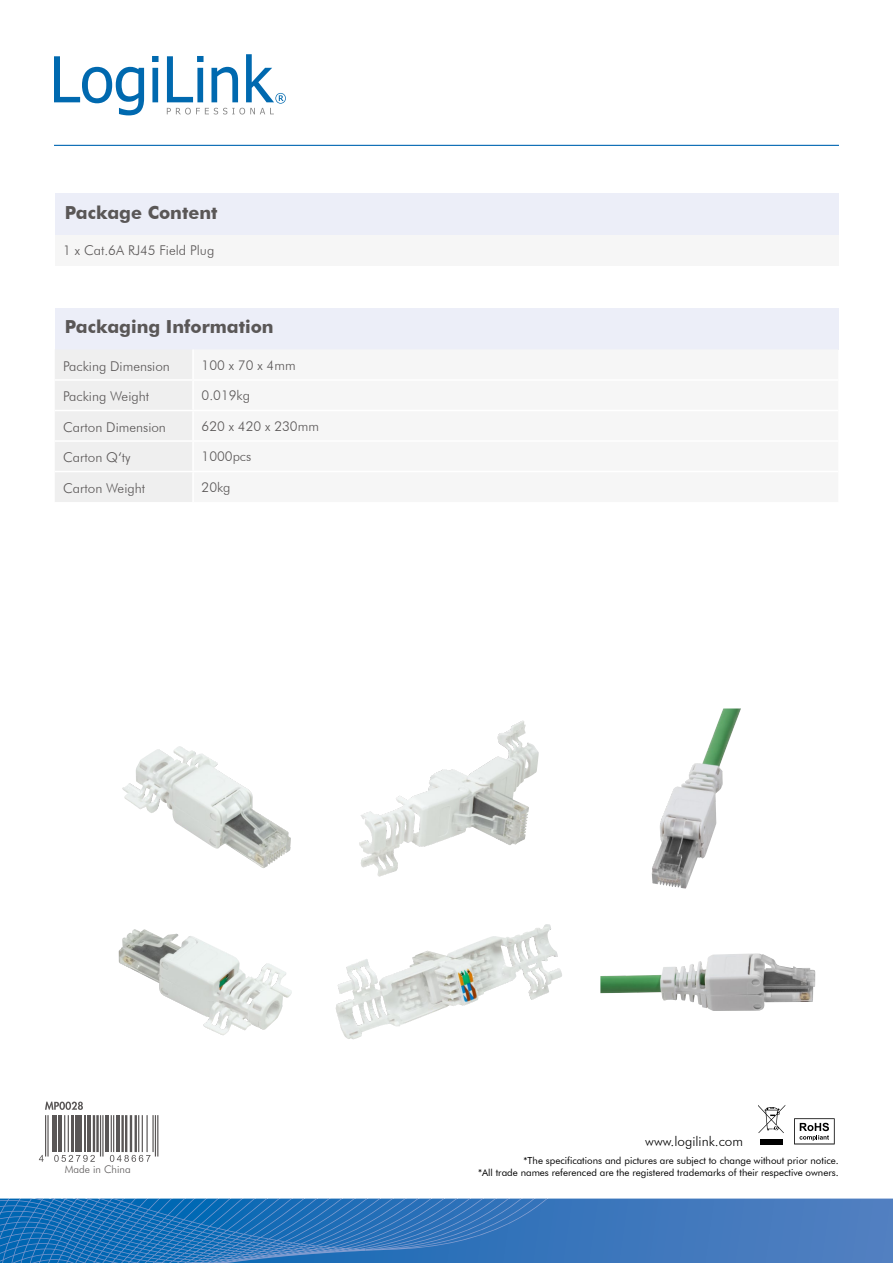
<style>
.page{position:relative;width:893px;height:1263px;background:#fff}
.page>*{position:absolute;margin:0;border:0;box-sizing:border-box;transform-origin:0 0}
.t1{font:700 18px "Futura BT";color:#5a5757}
.t2{font:300 13.5px "Futura BT";color:#5a5757}
.t3{font:300 13.5px "Futura BT";color:#000}
.t4{font:300 10.5px "Futura BT";color:#5a5757}
.t5{font:9.75px/11.7px "Futura BT";color:#000;text-align:right}
</style>
<div class="page">
<svg style="left:0;top:1198px;width:893px;height:65px;background:#3978bc"></svg>
<svg style="left:95px;top:1115px;width:64px;height:44px"></svg>
<svg style="left:207px;top:1198px;width:341px;height:43px;background:#2f75bb"></svg>
<svg style="left:0;top:1220px;width:171px;height:22px;background:#1c71b8"></svg>
<hr style="left:54px;top:145px;width:785px;height:1px;background:#0066b2">
<svg style="left:54px;top:56px;width:90px;height:59px"></svg>
<svg style="left:152px;top:56px;width:7px;height:46px"></svg>
<svg style="left:167px;top:54px;width:119px;height:60px"></svg>
<svg style="left:794px;top:1118px;width:41px;height:26px"></svg>
<svg style="left:758px;top:1105px;width:27px;height:28px"></svg>
<div style="left:760px;top:1139px;width:23px;height:5px;background:#000"></div>
<div style="left:55px;top:193px;width:783px;height:42px;background:#eceef8"></div>
<div style="left:55px;top:308px;width:783px;height:41px;background:#eceef8"></div>
<div style="left:55px;top:235px;width:783px;height:31px;background:#f6f6f6"></div>
<div style="left:55px;top:349px;width:137px;height:153px;background:#efefef"></div>
<svg style="left:194px;top:349px;width:644px;height:1px"></svg>
<hr style="left:55px;top:379px;width:138px;height:2px;background:#fff">
<hr style="left:55px;top:440px;width:138px;height:2px;background:#fff">
<hr style="left:55px;top:410px;width:138px;height:1px;background:#fff">
<hr style="left:55px;top:471px;width:138px;height:1px;background:#fff">
<svg style="left:38px;top:1101px;width:57px;height:61px"></svg>
<svg style="left:110px;top:1155px;width:41px;height:7px"></svg>
<hr style="left:47px;top:1115px;width:2px;height:41px;background:#5a5757">
<hr style="left:45px;top:1115px;width:1px;height:41px;background:#5a5757">
<hr style="left:52px;top:1115px;width:3px;height:37px;background:#5a5757">
<hr style="left:56px;top:1115px;width:1px;height:37px;background:#5a5757">
<hr style="left:58px;top:1115px;width:4px;height:37px;background:#5a5757">
<hr style="left:68px;top:1115px;width:1px;height:37px;background:#5a5757">
<hr style="left:64px;top:1115px;width:1px;height:37px;background:#5a5757">
<hr style="left:71px;top:1115px;width:3px;height:37px;background:#5a5757">
<hr style="left:75px;top:1115px;width:3px;height:37px;background:#5a5757">
<hr style="left:80px;top:1115px;width:2px;height:37px;background:#5a5757">
<hr style="left:84px;top:1115px;width:2px;height:37px;background:#5a5757">
<hr style="left:87px;top:1115px;width:3px;height:37px;background:#5a5757">
<hr style="left:96px;top:1115px;width:3px;height:37px;background:#5a5757">
<hr style="left:93px;top:1115px;width:2px;height:37px;background:#5a5757">
<hr style="left:102px;top:1115px;width:2px;height:41px;background:#5a5757">
<hr style="left:100px;top:1115px;width:1px;height:41px;background:#5a5757">
<hr style="left:105px;top:1115px;width:3px;height:37px;background:#5a5757">
<hr style="left:113px;top:1115px;width:1px;height:37px;background:#5a5757">
<hr style="left:111px;top:1115px;width:1px;height:37px;background:#5a5757">
<hr style="left:117px;top:1115px;width:3px;height:37px;background:#5a5757">
<hr style="left:135px;top:1115px;width:2px;height:37px;background:#5a5757">
<hr style="left:130px;top:1115px;width:2px;height:37px;background:#5a5757">
<hr style="left:125px;top:1115px;width:2px;height:37px;background:#5a5757">
<hr style="left:121px;top:1115px;width:3px;height:37px;background:#5a5757">
<hr style="left:157px;top:1115px;width:1px;height:41px;background:#5a5757">
<hr style="left:155px;top:1115px;width:1px;height:41px;background:#5a5757">
<hr style="left:152px;top:1115px;width:2px;height:37px;background:#5a5757">
<hr style="left:146px;top:1115px;width:2px;height:37px;background:#5a5757">
<hr style="left:142px;top:1115px;width:1px;height:37px;background:#5a5757">
<hr style="left:138px;top:1115px;width:1px;height:37px;background:#5a5757">
<img style="left:119px;top:929px;width:173px;height:106px">
<img style="left:359px;top:721px;width:168px;height:155px">
<img style="left:335px;top:925px;width:210px;height:114px">
<img style="left:600px;top:953px;width:215px;height:58px">
<img style="left:652px;top:708px;width:89px;height:180px">
<img style="left:122px;top:746px;width:169px;height:122px">
<h1 class="t1" style="left:65px;top:202px;width:154px">Package Content</h1>
<h2 class="t2" style="left:63px;top:242px;width:153px">1 x Cat.6A RJ45 Field Plug</h2>
<h1 class="t1" style="left:65px;top:316px;width:210px">Packaging Information</h1>
<h2 class="t2" style="left:63px;top:357px;width:108px">Packing Dimension</h2>
<h2 class="t2" style="left:202px;top:357px;width:96px">100 x 70 x 4mm</h2>
<h2 class="t2" style="left:63px;top:388px;width:87px">Packing Weight</h2>
<h2 class="t2" style="left:202px;top:387px;width:50px">0.019kg</h2>
<h2 class="t2" style="left:63px;top:418px;width:104px">Carton Dimension</h2>
<h2 class="t2" style="left:202px;top:418px;width:119px">620 x 420 x 230mm</h2>
<h2 class="t2" style="left:63px;top:449px;width:69px">Carton Q‘ty</h2>
<h2 class="t2" style="left:202px;top:448px;width:51px">1000pcs</h2>
<h2 class="t2" style="left:63px;top:480px;width:83px">Carton Weight</h2>
<h2 class="t2" style="left:202px;top:479px;width:31px">20kg</h2>
<p class="t4" style="left:65px;top:1163px;width:67px">Made in China</p>
<h2 class="t3" style="left:645px;top:1133px;width:99px">www.logilink.com</h2>
<p class="t5" style="left:478px;top:1154px;width:362px">*The specifications and pictures are subject to change without prior notice.<br>*All trade names referenced are the registered trademarks of their respective owners.</p>
</div>
